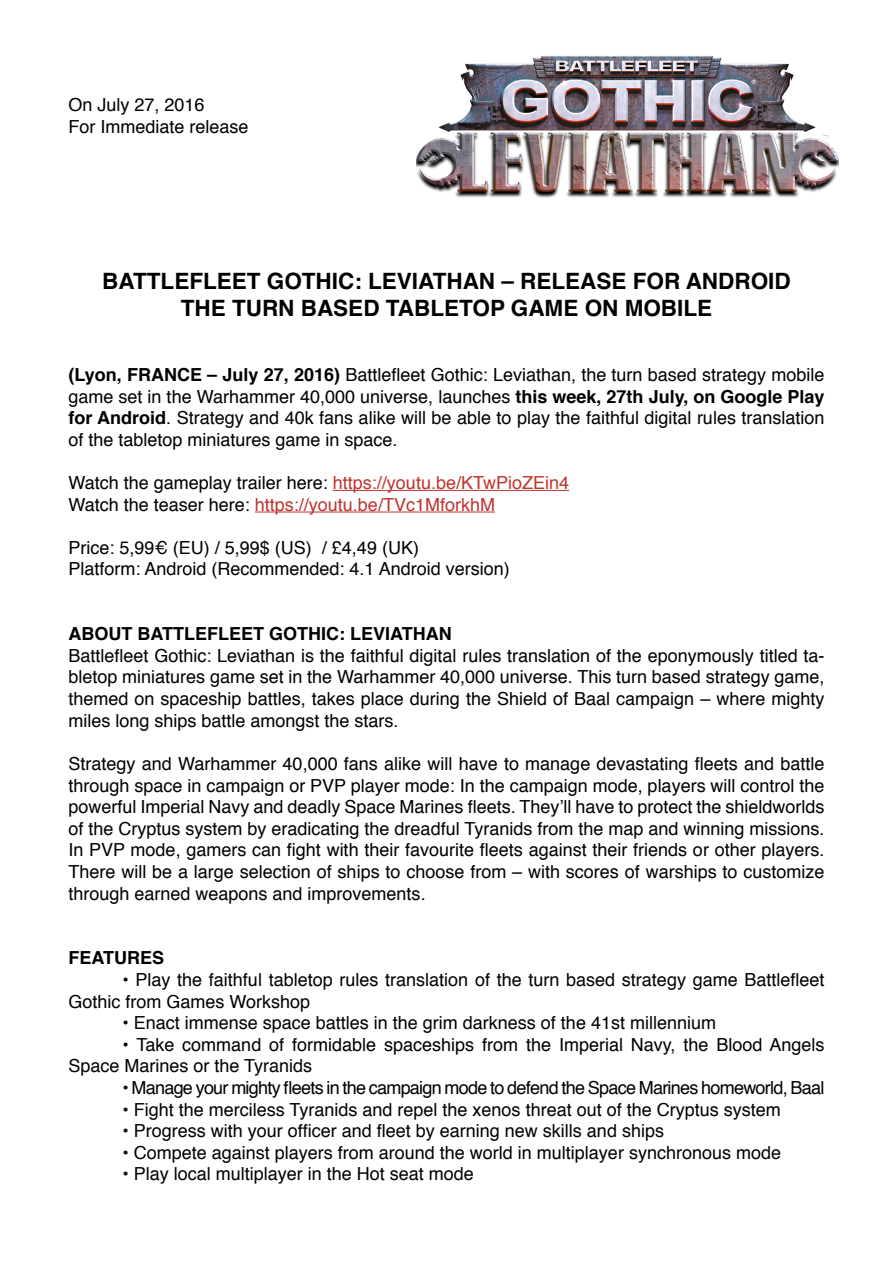
<style>
.page{position:relative;width:893px;height:1263px;background:#fff}
.page>*{position:absolute;margin:0;border:0;box-sizing:border-box;transform-origin:0 0}
.t1{font:700 22.5px/27px "Helvetica";color:#000;text-align:center}
.t2{font:18px/21.6px "Helvetica";color:#000}
.t3{font:18px/21.6px "Helvetica";color:#bf342f}
.t4{font:18px "Helvetica";letter-spacing:-.04em;color:#000}
.t5{font:700 18px "Helvetica";color:#000}
.s1{font-weight:700}
.s2{color:#000}
</style>
<div class="page">
<hr style="left:333px;top:490px;width:236px;height:1px;background:#bf342f">
<hr style="left:255px;top:512px;width:240px;height:1px;background:#bf342f">
<img style="left:416px;top:56px;width:423px;height:142px">
<p class="t2" style="left:68px;top:94px;width:182px">On July 27, 2016<br>For Immediate release</p>
<p class="t1" style="left:102px;top:268px;width:690px">BATTLEFLEET GOTHIC: LEVIATHAN – RELEASE FOR ANDROID<br>THE TURN BASED TABLETOP GAME ON MOBILE</p>
<p class="t2" style="left:68px;top:364px;width:758px;text-align:justify"><span class="s1">(Lyon, FRANCE – July 27, 2016)</span> Battlefleet Gothic: Leviathan, the turn based strategy mobile game set in the Warhammer 40,000 universe, launches <span class="s1">this week, 27th July, on Google Play for Android</span>. Strategy and 40k fans alike will be able to play the faithful digital rules translation of the tabletop miniatures game in space.</p>
<p class="t3" style="left:68px;top:472px;width:502px"><span class="s2">Watch the gameplay trailer here:</span> https://youtu.be/KTwPioZEin4<br><span class="s2">Watch the teaser here:</span> https://youtu.be/TVc1MforkhM</p>
<p class="t2" style="left:68px;top:537px;width:443px">Price: 5,99€ (EU) / 5,99$ (US) / £4,49 (UK)<br>Platform: Android (Recommended: 4.1 Android version)</p>
<p class="t5" style="left:68px;top:619px;width:385px">ABOUT BATTLEFLEET GOTHIC: LEVIATHAN</p>
<p class="t2" style="left:68px;top:645px;width:757px;text-align:justify">Battlefleet Gothic: Leviathan is the faithful digital rules translation of the eponymously titled ta&shy;bletop miniatures game set in the Warhammer 40,000 universe. This turn based strategy game, themed on spaceship battles, takes place during the Shield of Baal campaign – where mighty miles long ships battle amongst the stars.</p>
<p class="t2" style="left:68px;top:753px;width:758px;text-align:justify">Strategy and Warhammer 40,000 fans alike will have to manage devastating fleets and battle through space in campaign or PVP player mode: In the campaign mode, players will control the powerful Imperial Navy and deadly Space Marines fleets. They’ll have to protect the shieldworlds of the Cryptus system by eradicating the dreadful Tyranids from the map and winning missions.<br>In PVP mode, gamers can fight with their favourite fleets against their friends or other players.<br>There will be a large selection of ships to choose from – with scores of warships to customize through earned weapons and improvements.</p>
<p class="t5" style="left:68px;top:943px;width:97px">FEATURES</p>
<p class="t2" style="left:68px;top:969px;width:757px;text-indent:54px">• Play the faithful tabletop rules translation of the turn based strategy game Battlefleet<br>Gothic from Games Workshop</p>
<p class="t2" style="left:122px;top:1012px;width:595px">• Enact immense space battles in the grim darkness of the 41st millennium</p>
<p class="t2" style="left:68px;top:1034px;width:757px;text-indent:54px">• Take command of formidable spaceships from the Imperial Navy, the Blood Angels<br>Space Marines or the Tyranids</p>
<p class="t4" style="left:122px;top:1074px;width:703px">• Manage your mighty fleets in the campaign mode to defend the Space Marines homeworld, Baal</p>
<p class="t2" style="left:122px;top:1099px;width:660px">• Fight the merciless Tyranids and repel the xenos threat out of the Cryptus system</p>
<p class="t2" style="left:122px;top:1120px;width:543px">• Progress with your officer and fleet by earning new skills and ships</p>
<p class="t2" style="left:122px;top:1142px;width:660px">• Compete against players from around the world in multiplayer synchronous mode</p>
<p class="t2" style="left:122px;top:1164px;width:353px">• Play local multiplayer in the Hot seat mode</p>
</div>
